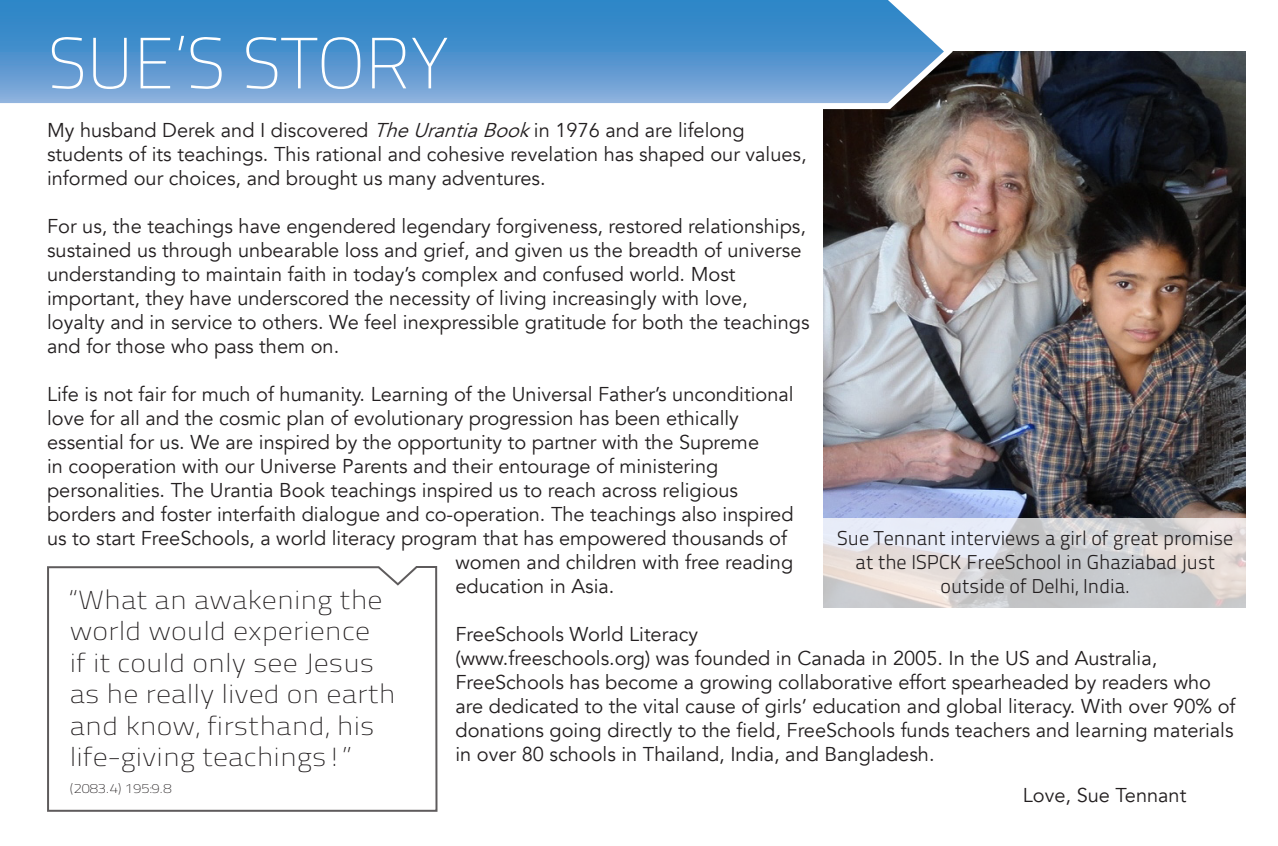
<style>
.page{position:relative;width:1278px;height:846px;background:#fff}
.page>*{position:absolute;margin:0;border:0;box-sizing:border-box;transform-origin:0 0}
.t1{font:100 72.2px "Titillium Text 22 L";color:#fff}
.t2{font:100 26.2px/31.4px "Titillium Text 22 L";color:#231f20;scale:1.14 1}
.t3{font:20px/24px "Avenir";color:#231f20}
.t4{font:300 20px/24px "Titillium Text 22 L";color:#231f20;text-align:center}
.t5{font:100 13.4px "Titillium Text 22 L";color:#231f20;scale:1.14 1}
.s1{font-style:italic}
</style>
<div class="page">
<img style="left:824px;top:52px;width:421px;height:466px">
<svg style="left:0;top:0;width:957px;height:112px;background:#609ccf"></svg>
<svg style="left:823px;top:518px;width:423px;height:90px;background:#d8d6d8"></svg>
<svg style="left:47px;top:566px;width:391px;height:246px"></svg>
<p class="t1" style="left:48px;top:12px;width:403px">SUE’S STORY</p>
<p class="t3" style="left:47px;top:119px;width:761px">My husband Derek and I discovered <span class="s1">TheUrantiaBook</span>in 1976 and are lifelong students of its teachings. This rational and cohesive revelation has shaped our values, informed our choices, and brought us many adventures.</p>
<p class="t3" style="left:47px;top:215px;width:764px">For us, the teachings have engendered legendary forgiveness, restored relationships, sustained us through unbearable loss and grief, and given us the breadth of universe understanding to maintain faith in today’s complex and confused world. Most important, they have underscored the necessity of living increasingly with love, loyalty and in service to others. We feel inexpressible gratitude for both the teachings and for those who pass them on.</p>
<p class="t3" style="left:47px;top:383px;width:748px">Life is not fair for much of humanity. Learning of the Universal Father’s unconditional</p>
<p class="t3" style="left:47px;top:407px;width:693px">love for all and the cosmic plan of evolutionary progression has been ethically</p>
<p class="t3" style="left:47px;top:431px;width:714px">essential for us. We are inspired by the opportunity to partner with the Supreme</p>
<p class="t3" style="left:47px;top:455px;width:673px">in cooperation with our Universe Parents and their entourage of ministering</p>
<p class="t3" style="left:47px;top:479px;width:693px">personalities. The Urantia Book teachings inspired us to reach across religious</p>
<p class="t3" style="left:47px;top:503px;width:748px">borders and foster interfaith dialogue and co-operation. The teachings also inspired</p>
<p class="t3" style="left:47px;top:527px;width:741px">us to start FreeSchools, a world literacy program that has empowered thousands of</p>
<p class="t3" style="left:456px;top:551px;width:339px">women and children with free reading</p>
<p class="t3" style="left:456px;top:575px;width:160px">education in Asia.</p>
<p class="t3" style="left:456px;top:623px;width:244px">FreeSchools World Literacy</p>
<p class="t3" style="left:456px;top:647px;width:782px">(www.freeschools.org) was founded in Canada in 2005. In the US and Australia, FreeSchools has become a growing collaborative effort spearheaded by readers who are dedicated to the vital cause of girls’ education and global literacy. With over 90% of donations going directly to the field, FreeSchools funds teachers and learning materials in over 80 schools in Thailand, India, and Bangladesh.</p>
<p class="t4" style="left:837px;top:525px;width:398px">Sue Tennant interviews a girl of great promise at the ISPCK FreeSchool in Ghaziabad just outside of Delhi, India.</p>
<p class="t2" style="left:70px;top:583px;width:287px">“What an awakening the world would experience<br>if it could only see Jesus as he really lived on earth and know, firsthand, his life-giving teachings!”</p>
<p class="t5" style="left:70px;top:779px;width:91px">(2083.4) 195:9.8</p>
<p class="t3" style="left:1023px;top:784px;width:165px">Love, Sue Tennant</p>
</div>
